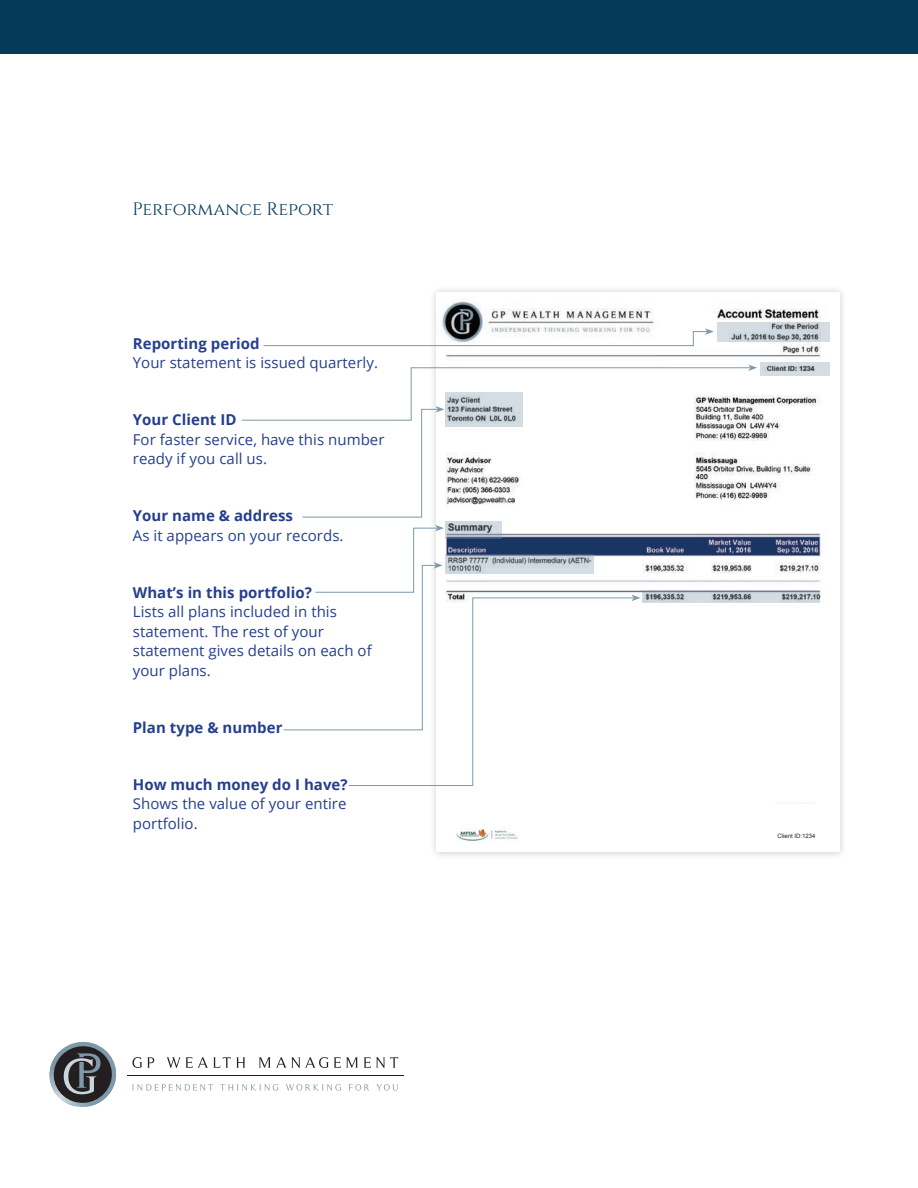
<style>
.page{position:relative;width:918px;height:1188px;background:#fff}
.page>*{position:absolute;margin:0;border:0;box-sizing:border-box;transform-origin:0 0}
.t1{font:18px "Cinzel";letter-spacing:-.005em;color:#063a59}
.explainer_text{font:15px/19.5px "Open Sans";letter-spacing:.005em;color:#253f8e}
.explainer_text-2{font:700 15px "Open Sans";letter-spacing:.005em;color:#253f8e}
.t2{font:6px "Arial";color:#231f20}
.s1{font-weight:700}
</style>
<div class="page">
<svg style="left:133px;top:1057px;width:21px;height:11px"></svg>
<svg style="left:167px;top:1057px;width:78px;height:11px"></svg>
<svg style="left:259px;top:1057px;width:99px;height:11px"></svg>
<svg style="left:364px;top:1057px;width:34px;height:11px"></svg>
<svg style="left:132px;top:1084px;width:81px;height:7px"></svg>
<svg style="left:220px;top:1084px;width:59px;height:7px"></svg>
<svg style="left:286px;top:1084px;width:55px;height:7px"></svg>
<svg style="left:349px;top:1084px;width:20px;height:7px"></svg>
<svg style="left:376px;top:1084px;width:22px;height:7px"></svg>
<hr style="left:127px;top:1075px;width:277px;height:1px;background:#231f20">
<svg style="left:49px;top:1042px;width:68px;height:65px"></svg>
<div style="left:0;top:0;width:918px;height:54px;background:#063a59"></div>
<div style="left:429px;top:285px;width:418px;height:575px;background:#231f20;opacity:.24"></div>
<div style="left:436px;top:293px;width:403px;height:559px;background:#fff"></div>
<img style="left:436px;top:301px;width:394px;height:503px">
<svg style="left:717px;top:322px;width:112px;height:19px;background:#b9c2c8"></svg>
<svg style="left:760px;top:362px;width:69px;height:14px"></svg>
<svg style="left:643px;top:590px;width:177px;height:13px;background:#b0b8c1"></svg>
<svg style="left:446px;top:555px;width:148px;height:19px;background:#b8c0c8"></svg>
<svg style="left:446px;top:522px;width:56px;height:17px"></svg>
<svg style="left:283px;top:525px;width:161px;height:205px"></svg>
<svg style="left:241px;top:364px;width:516px;height:154px"></svg>
<svg style="left:263px;top:328px;width:451px;height:18px"></svg>
<div style="left:443px;top:625px;width:383px;height:176px;background:#fff"></div>
<svg style="left:348px;top:598px;width:286px;height:188px"></svg>
<svg style="left:631px;top:595px;width:9px;height:6px"></svg>
<img style="left:456px;top:827px;width:62px;height:14px">
<p class="t1" style="left:132px;top:198px;width:202px">Performance Report</p>
<p class="explainer_text" style="left:133px;top:333px;width:247px"><span class="s1">Reporting period<br></span>Your statement is issued quarterly.</p>
<p class="explainer_text" style="left:133px;top:410px;width:253px"><span class="s1">Your Client ID<br></span>For faster service, have this number ready if you call us.</p>
<p class="explainer_text" style="left:133px;top:506px;width:212px"><span class="s1">Your name &amp; address<br></span>As it appears on your records.</p>
<p class="explainer_text" style="left:133px;top:582px;width:240px"><span class="s1">What’s in this portfolio?<br></span>Lists all plans included in this statement. The rest of your statement gives details on each of your plans.</p>
<p class="explainer_text-2" style="left:133px;top:717px;width:151px">Plan type &amp; number</p>
<p class="explainer_text" style="left:133px;top:774px;width:216px;text-align:justify"><span class="s1">How much money do I have?<br></span>Shows the value of your entire portfolio.</p>
<p class="t2" style="left:778px;top:832px;width:40px">Client ID:1234</p>
</div>
